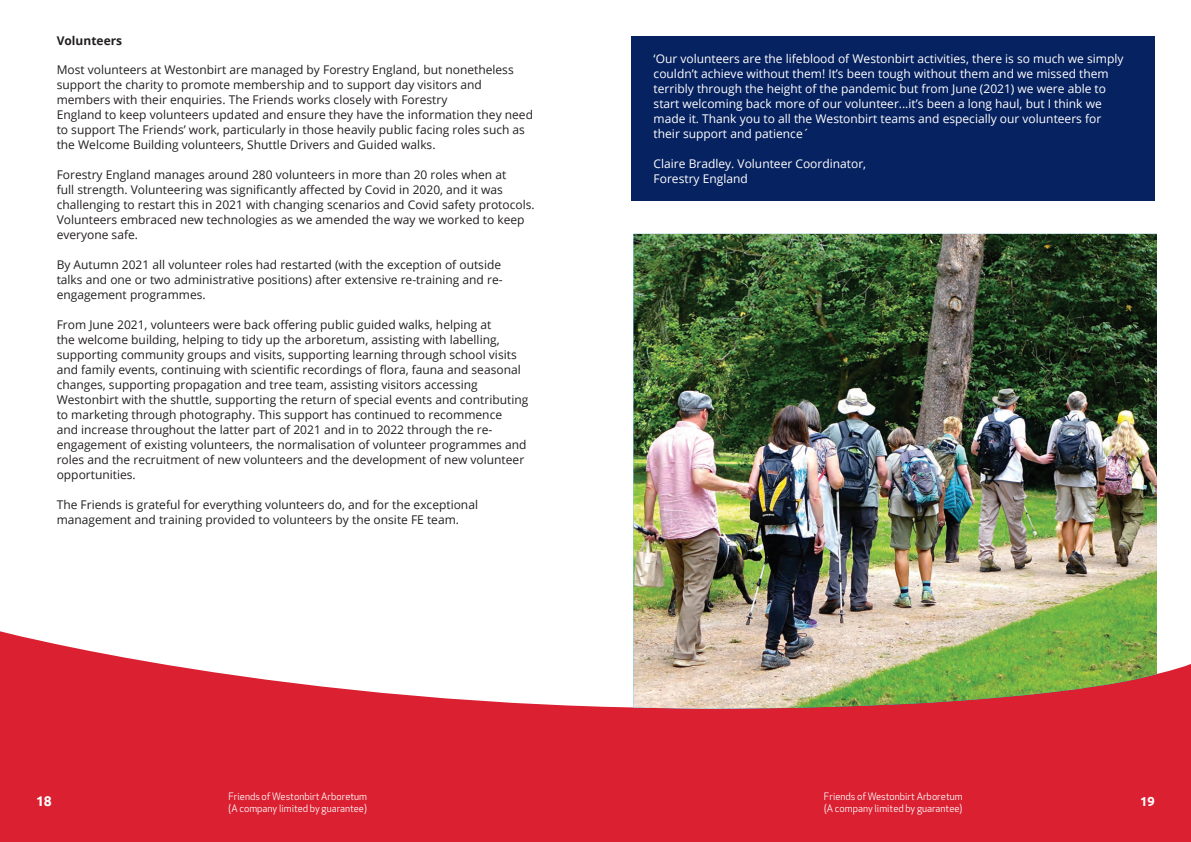
<style>
.page{position:relative;width:1191px;height:842px;background:#fff}
.page>*{position:absolute;margin:0;border:0;box-sizing:border-box;transform-origin:0 0}
.t1{font:700 14px "Ubuntu";color:#fff}
.t2{font:700 13px "Ubuntu";color:#fff}
.t3{font:12px/15px "Open Sans";color:#231f20}
.t4{font:12px/15px "Open Sans";color:#fff}
.t5{font:700 12px "Open Sans";color:#231f20}
.t6{font:10px/12px "Apex New";color:#fff}
</style>
<div class="page">
<svg style="left:0;top:631px;width:1191px;height:211px;fill:#da2031"></svg>
<div style="left:631px;top:36px;width:524px;height:164px;background:#072260"></div>
<img style="left:633px;top:234px;width:524px;height:475px">
<p class="t5" style="left:57px;top:32px;width:67px">Volunteers</p>
<p class="t3" style="left:57px;top:62px;width:478px">Most volunteers at Westonbirt are managed by Forestry England, but nonetheless support the charity to promote membership and to support day visitors and members with their enquiries. The Friends works closely with Forestry<br>England to keep volunteers updated and ensure they have the information they need to support The Friends’ work, particularly in those heavily public facing roles such as the Welcome Building volunteers, Shuttle Drivers and Guided walks.</p>
<p class="t3" style="left:57px;top:167px;width:479px">Forestry England manages around 280 volunteers in more than 20 roles when at<br>full strength. Volunteering was significantly affected by Covid in 2020, and it was challenging to restart this in 2021 with changing scenarios and Covid safety protocols.<br>Volunteers embraced new technologies as we amended the way we worked to keep everyone safe.</p>
<p class="t3" style="left:57px;top:257px;width:447px;text-align:justify">By Autumn 2021 all volunteer roles had restarted (with the exception of outside talks and one or two administrative positions) after extensive re-training and re&shy;engagement programmes.</p>
<p class="t3" style="left:57px;top:317px;width:473px">From June 2021, volunteers were back offering public guided walks, helping at<br>the welcome building, helping to tidy up the arboretum, assisting with labelling, supporting community groups and visits, supporting learning through school visits and family events, continuing with scientific recordings of flora, fauna and seasonal changes, supporting propagation and tree team, assisting visitors accessing Westonbirt with the shuttle, supporting the return of special events and contributing to marketing through photography. This support has continued to recommence<br>and increase throughout the latter part of 2021 and in to 2022 through the re&shy;engagement of existing volunteers, the normalisation of volunteer programmes and roles and the recruitment of new volunteers and the development of new volunteer opportunities.</p>
<p class="t3" style="left:57px;top:497px;width:423px">The Friends is grateful for everything volunteers do, and for the exceptional management and training provided to volunteers by the onsite FE team.</p>
<p class="t4" style="left:653px;top:51px;width:471px">‘Our volunteers are the lifeblood of Westonbirt activities, there is so much we simply couldn’t achieve without them! It’s been tough without them and we missed them terribly through the height of the pandemic but from June (2021) we were able to start welcoming back more of our volunteer...it’s been a long haul, but I think we made it. Thank you to all the Westonbirt teams and especially our volunteers for their support and patience´</p>
<p class="t4" style="left:653px;top:156px;width:214px">Claire Bradley. Volunteer Coordinator,<br>Forestry England</p>
<p class="t6" style="left:228px;top:790px;width:140px">Friends of Westonbirt Arboretum (A company limited by guarantee)</p>
<p class="t6" style="left:824px;top:790px;width:140px">Friends of Westonbirt Arboretum (A company limited by guarantee)</p>
<p class="t1" style="left:36px;top:792px;width:17px">18</p>
<p class="t2" style="left:1140px;top:793px;width:16px">19</p>
</div>
